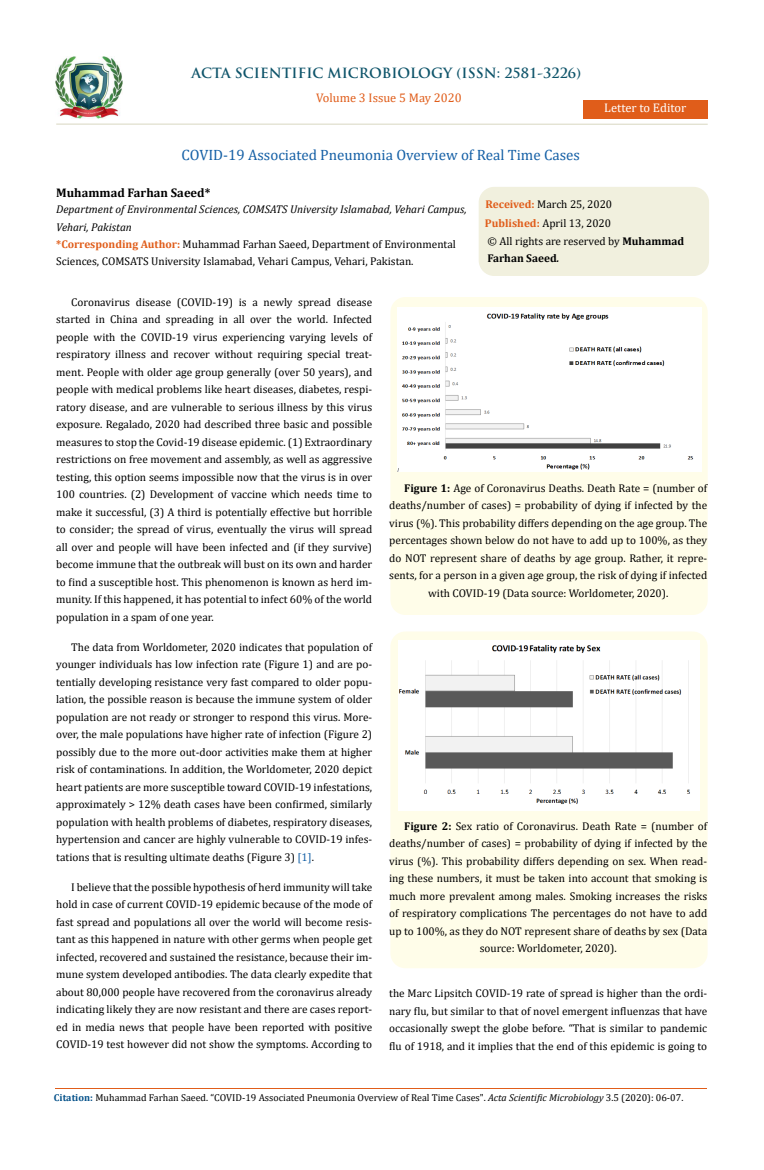
<style>
.page{position:relative;width:764px;height:1170px;background:#fff}
.page>*{position:absolute;margin:0;border:0;box-sizing:border-box;transform-origin:0 0}
.t1{font:15px "Cambria";color:#1560a6}
.t2{font:700 13.75px "Trajan Pro";color:#0e546a}
.t3{font:12.5px "Cambria";color:#e05d1a}
.t4{font:700 12.5px "Cambria";color:#000}
.t5{font:12.5px "Cambria";color:#fff}
.t6{font:11.25px/17.5px "Cambria";color:#000;text-align:justify}
.t7{font:10px "Cambria";color:#000}
.s1{font-style:italic}
.s2{font-weight:700;color:#e05d1a}
.s3{font-weight:700}
.s4{font-weight:700;font-style:italic}
.s5{color:#1560a6}
.s6{font-weight:700;color:#035089}
</style>
<div class="page">
<img style="left:56px;top:57px;width:66px;height:61px">
<div style="left:583px;top:100px;width:124px;height:19px;background:#e05d1a"></div>
<div style="left:479px;top:187px;width:229px;height:88px;background:#f1f0de;border-radius:15px"></div>
<div style="left:479px;top:187px;width:230px;height:89px;border:1px solid #f1f0de;border-radius:15px"></div>
<div style="left:390px;top:297px;width:317px;height:318px;background:#fffde9;border-radius:15px"></div>
<img style="left:398px;top:307px;width:303px;height:164px">
<div style="left:390px;top:632px;width:317px;height:336px;background:#fffde9;border-radius:15px"></div>
<img style="left:399px;top:640px;width:300px;height:170px">
<hr style="left:55px;top:1089px;width:651px;height:1px;background:#e05d1a">
<hr style="left:56px;top:123px;width:651px;height:2px;background:#e0dfcd">
<p class="t2" style="left:192px;top:64px;width:391px">ACTA SCIENTIFIC MICROBIOLOGY (ISSN: 2581-3226)</p>
<p class="t3" style="left:316px;top:91px;width:147px">Volume 3 Issue 5 May 2020</p>
<p class="t5" style="left:604px;top:101px;width:84px">Letter to Editor</p>
<h1 class="t1" style="left:181px;top:146px;width:400px">COVID-19 Associated Pneumonia Overview of Real Time Cases</h1>
<p class="t4" style="left:56px;top:183px;width:156px">Muhammad Farhan Saeed*</p>
<p class="t6" style="left:56px;top:201px;width:412px;text-align:left"><span class="s1">Department of Environmental Sciences, COMSATS University Islamabad, Vehari Campus, Vehari, Pakistan<br></span><span class="s2">*Corresponding Author:</span> Muhammad Farhan Saeed, Department of Environmental Sciences, COMSATS University Islamabad, Vehari Campus, Vehari, Pakistan.</p>
<p class="t6" style="left:485px;top:194px;width:129px;line-height:19.1px"><span class="s2">Received:</span> March 25, 2020<br><span class="s2">Published:</span> April 13, 2020</p>
<p class="t6" style="left:487px;top:232px;width:198px">© All rights are reserved by <span class="s3">Muhammad<br>Farhan Saeed</span><span class="s4">.</span></p>
<p class="t6" style="left:56px;top:293px;width:317px;text-indent:15px">Coronavirus disease (COVID-19) is a newly spread disease started in China and spreading in all over the world. Infected people with the COVID-19 virus experiencing varying levels of respiratory illness and recover without requiring special treat&shy;ment. People with older age group generally (over 50 years), and people with medical problems like heart diseases, diabetes, respi&shy;ratory disease, and are vulnerable to serious illness by this virus exposure. Regalado, 2020 had described three basic and possible measures to stop the Covid-19 disease epidemic. (1) Extraordinary restrictions on free movement and assembly, as well as aggressive testing, this option seems impossible now that the virus is in over 100 countries. (2) Development of vaccine which needs time to make it successful, (3) A third is potentially effective but horrible to consider; the spread of virus, eventually the virus will spread all over and people will have been infected and (if they survive) become immune that the outbreak will bust on its own and harder to find a susceptible host. This phenomenon is known as herd im&shy;munity. If this happened, it has potential to infect 60% of the world population in a spam of one year.</p>
<p class="t6" style="left:56px;top:638px;width:317px;text-indent:15px">The data from Worldometer, 2020 indicates that population of younger individuals has low infection rate (Figure 1) and are po&shy;tentially developing resistance very fast compared to older popu&shy;lation, the possible reason is because the immune system of older population are not ready or stronger to respond this virus. More&shy;over, the male populations have higher rate of infection (Figure 2) possibly due to the more out-door activities make them at higher risk of contaminations. In addition, the Worldometer, 2020 depict heart patients are more susceptible toward COVID-19 infestations, approximately &gt; 12% death cases have been confirmed, similarly population with health problems of diabetes, respiratory diseases, hypertension and cancer are highly vulnerable to COVID-19 infes&shy;tations that is resulting ultimate deaths (Figure 3) <span class="s5">[1]</span>.</p>
<p class="t6" style="left:56px;top:878px;width:317px;text-indent:15px">I believe that the possible hypothesis of herd immunity will take hold in case of current COVID-19 epidemic because of the mode of fast spread and populations all over the world will become resis&shy;tant as this happened in nature with other germs when people get infected, recovered and sustained the resistance, because their im&shy;mune system developed antibodies. The data clearly expedite that about 80,000 people have recovered from the coronavirus already indicating likely they are now resistant and there are cases report&shy;ed in media news that people have been reported with positive COVID-19 test however did not show the symptoms. According to</p>
<p class="t6" style="left:404px;top:479px;width:304px"><span class="s3">Figure 1:</span> Age of Coronavirus Deaths. Death Rate = (number of</p>
<p class="t6" style="left:389px;top:496px;width:319px">deaths/number of cases) = probability of dying if infected by the</p>
<p class="t6" style="left:389px;top:514px;width:319px">virus (%). This probability differs depending on the age group. The</p>
<p class="t6" style="left:389px;top:531px;width:319px">percentages shown below do not have to add up to 100%, as they</p>
<p class="t6" style="left:389px;top:549px;width:319px">do NOT represent share of deaths by age group. Rather, it repre-</p>
<p class="t6" style="left:389px;top:566px;width:319px">sents, for a person in a given age group, the risk of dying if infected</p>
<p class="t6" style="left:428px;top:584px;width:242px">with COVID-19 (Data source: Worldometer, 2020).</p>
<p class="t6" style="left:404px;top:817px;width:304px"><span class="s3">Figure 2:</span> Sex ratio of Coronavirus. Death Rate = (number of</p>
<p class="t6" style="left:389px;top:835px;width:319px">deaths/number of cases) = probability of dying if infected by the</p>
<p class="t6" style="left:389px;top:852px;width:319px">virus (%). This probability differs depending on sex. When read-</p>
<p class="t6" style="left:389px;top:870px;width:319px">ing these numbers, it must be taken into account that smoking is</p>
<p class="t6" style="left:389px;top:887px;width:319px">much more prevalent among males. Smoking increases the risks</p>
<p class="t6" style="left:389px;top:905px;width:319px">of respiratory complications The percentages do not have to add</p>
<p class="t6" style="left:389px;top:922px;width:319px">up to 100%, as they do NOT represent share of deaths by sex (Data</p>
<p class="t6" style="left:480px;top:940px;width:138px">source: Worldometer, 2020).</p>
<p class="t6" style="left:389px;top:985px;width:319px">the Marc Lipsitch COVID-19 rate of spread is higher than the ordi&shy;nary flu, but similar to that of novel emergent influenzas that have occasionally swept the globe before. “That is similar to pandemic flu of 1918, and it implies that the end of this epidemic is going to</p>
<p class="t7" style="left:54px;top:1092px;width:631px"><span class="s6">Citation:</span> Muhammad Farhan Saeed. “COVID-19 Associated Pneumonia Overview of Real Time Cases". <span class="s1">Acta Scientific Microbiology</span> 3.5 (2020): 06-07.</p>
</div>
